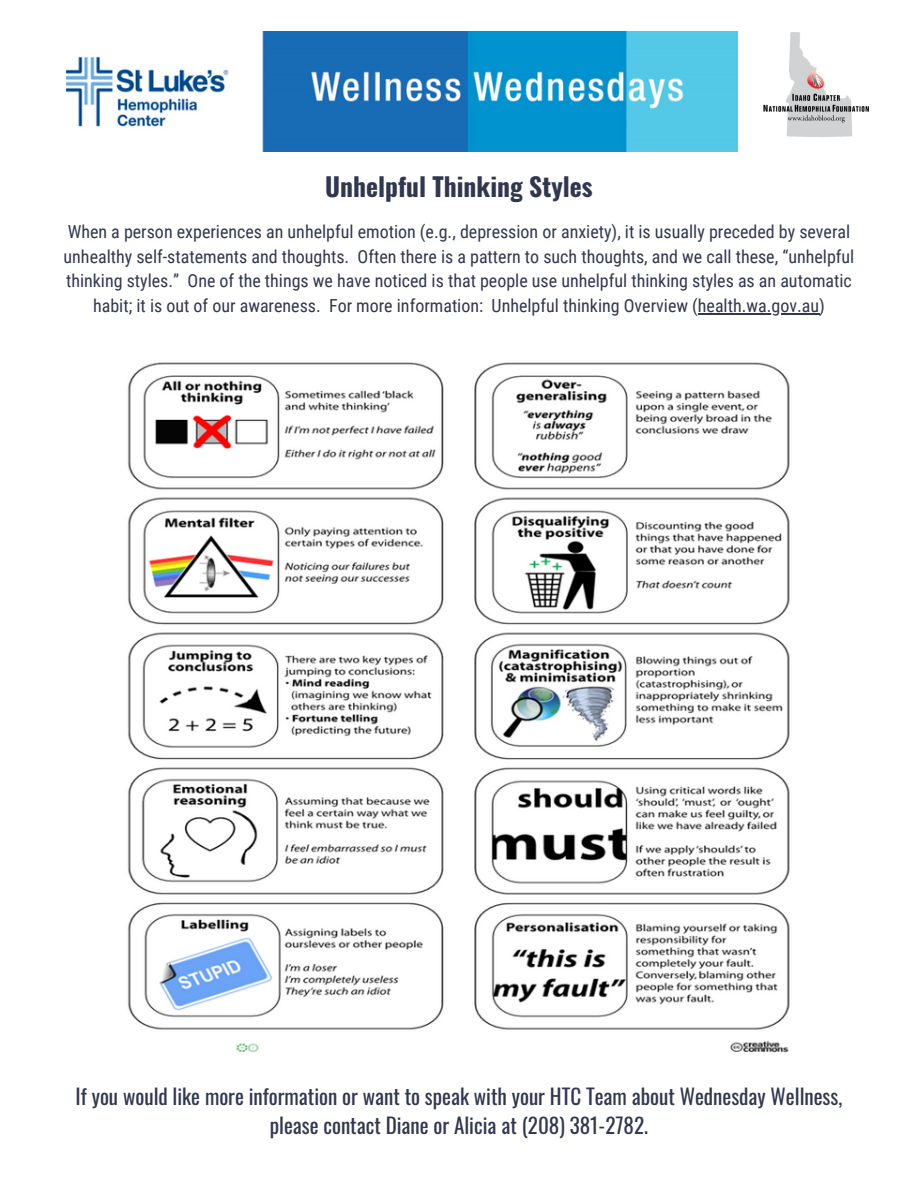
<style>
.page{position:relative;width:918px;height:1188px;background:#fff}
.page>*{position:absolute;margin:0;border:0;box-sizing:border-box;transform-origin:0 0}
.t1{font:700 25.5px "Oswald";color:#30374f}
.t2{font:21px/29.5px "Oswald";color:#30374f;text-align:center}
.t3{font:18px/24.8px "Roboto Condensed";color:#30374f;text-align:center}
</style>
<div class="page">
<img style="left:65px;top:32px;width:672px;height:119px">
<img style="left:763px;top:32px;width:106px;height:105px">
<img style="left:128px;top:362px;width:662px;height:691px">
<hr style="left:698px;top:313px;width:121px;height:1px;background:#30374f">
<p class="t1" style="left:325px;top:167px;width:269px">Unhelpful Thinking Styles</p>
<h2 class="t3" style="left:64px;top:219px;width:792px">When a person experiences an unhelpful emotion (e.g., depression or anxiety), it is usually preceded by several unhealthy self-statements and thoughts. Often there is a pattern to such thoughts, and we call these, “unhelpful thinking styles.” One of the things we have noticed is that people use unhelpful thinking styles as an automatic habit; it is out of our awareness. For more information: Unhelpful thinking Overview (health.wa.gov.au)</h2>
<p class="t2" style="left:76px;top:1081px;width:768px">If you would like more information or want to speak with your HTC Team about Wednesday Wellness, please contact Diane or Alicia at (208) 381-2782.</p>
</div>
